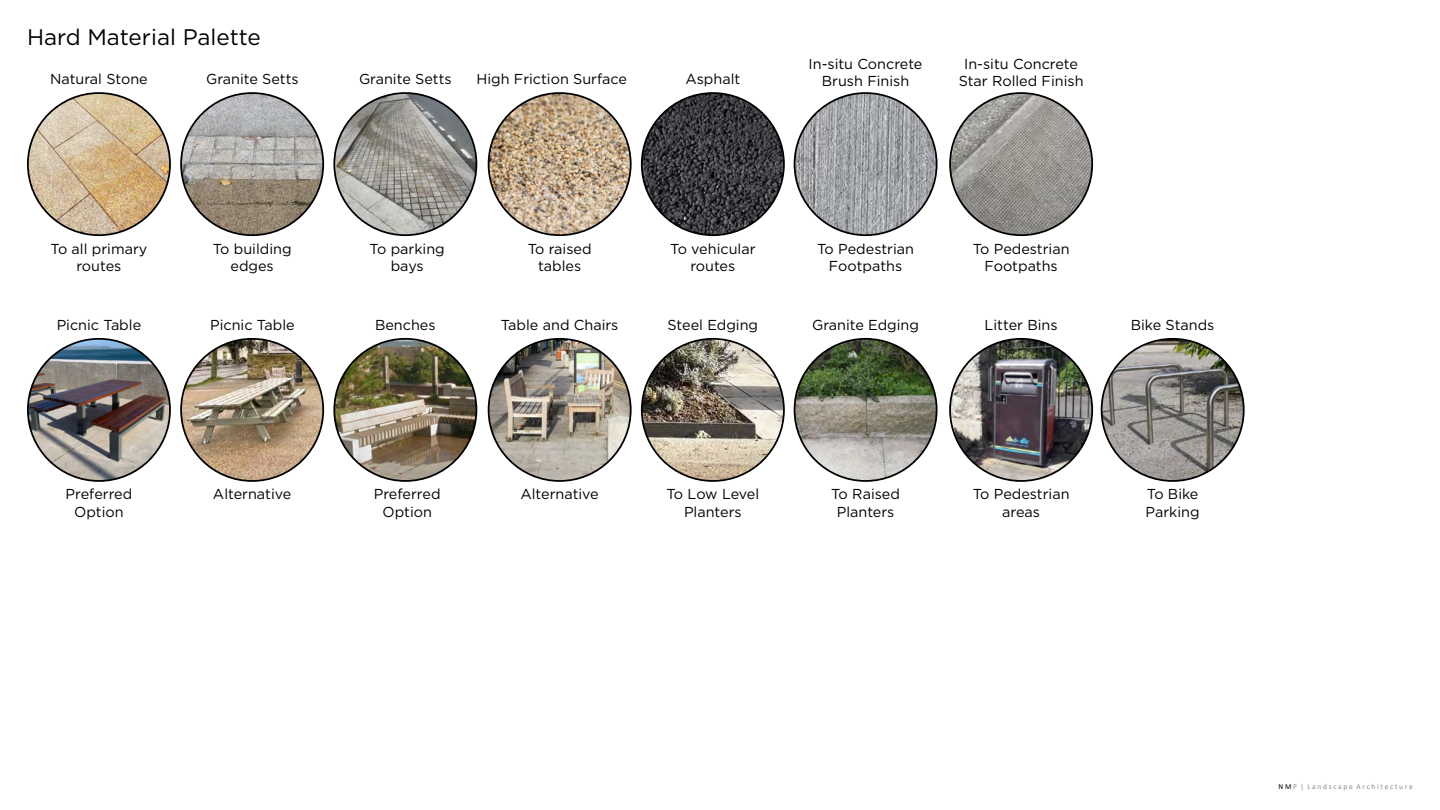
<style>
.page{position:relative;width:1440px;height:810px;background:#fff}
.page>*{position:absolute;margin:0;border:0;box-sizing:border-box;transform-origin:0 0}
.t1{font:22.5px "Gotham";color:#000}
.t2{font:14.4px/17.2px "Gotham";color:#000;text-align:center}
.t3{font:7.5px "Calibri";color:#868b90}
.s1{color:#000}
</style>
<div class="page">
<img style="left:334px;top:93px;width:142px;height:142px;border-radius:71px">
<img style="left:334px;top:339px;width:142px;height:142px;border-radius:71px">
<img style="left:28px;top:93px;width:142px;height:142px;border-radius:71px">
<img style="left:28px;top:339px;width:142px;height:142px;border-radius:71px">
<img style="left:489px;top:93px;width:142px;height:142px;border-radius:71px">
<img style="left:489px;top:339px;width:142px;height:142px;border-radius:71px">
<img style="left:181px;top:93px;width:142px;height:142px;border-radius:71px">
<img style="left:181px;top:339px;width:142px;height:142px;border-radius:71px">
<img style="left:642px;top:93px;width:142px;height:142px;border-radius:71px">
<img style="left:795px;top:93px;width:142px;height:142px;border-radius:71px">
<img style="left:950px;top:93px;width:142px;height:142px;border-radius:71px">
<img style="left:642px;top:339px;width:142px;height:142px;border-radius:71px">
<img style="left:795px;top:339px;width:142px;height:142px;border-radius:71px">
<img style="left:950px;top:339px;width:142px;height:142px;border-radius:71px">
<img style="left:1102px;top:339px;width:142px;height:142px;border-radius:71px">
<h1 class="t1" style="left:27px;top:23px;width:235px">Hard Material Palette</h1>
<p class="t2" style="left:50px;top:70px;width:99px">Natural Stone</p>
<p class="t2" style="left:206px;top:70px;width:94px">Granite Setts</p>
<p class="t2" style="left:359px;top:70px;width:94px">Granite Setts</p>
<p class="t2" style="left:476px;top:70px;width:152px">High Friction Surface</p>
<p class="t2" style="left:685px;top:70px;width:56px">Asphalt</p>
<p class="t2" style="left:809px;top:55px;width:115px">In-situ Concrete<br>Brush Finish</p>
<p class="t2" style="left:959px;top:55px;width:126px">In-situ Concrete<br>Star Rolled Finish</p>
<p class="t2" style="left:51px;top:240px;width:98px">To all primary routes</p>
<p class="t2" style="left:57px;top:315px;width:86px">Picnic Table</p>
<p class="t2" style="left:213px;top:240px;width:80px">To building edges</p>
<p class="t2" style="left:210px;top:315px;width:86px">Picnic Table</p>
<p class="t2" style="left:370px;top:240px;width:77px">To parking bays</p>
<p class="t2" style="left:528px;top:240px;width:65px">To raised tables</p>
<p class="t2" style="left:670px;top:240px;width:87px">To vehicular routes</p>
<p class="t2" style="left:817px;top:240px;width:98px">To Pedestrian<br>Footpaths</p>
<p class="t2" style="left:973px;top:240px;width:98px">To Pedestrian<br>Footpaths</p>
<p class="t2" style="left:375px;top:315px;width:62px">Benches</p>
<p class="t2" style="left:501px;top:315px;width:119px">Table and Chairs</p>
<p class="t2" style="left:668px;top:316px;width:92px">Steel Edging</p>
<p class="t2" style="left:812px;top:316px;width:108px">Granite Edging</p>
<p class="t2" style="left:985px;top:316px;width:74px">Litter Bins</p>
<p class="t2" style="left:1131px;top:316px;width:85px">Bike Stands</p>
<p class="t2" style="left:374px;top:485px;width:68px">Preferred</p>
<p class="t2" style="left:520px;top:485px;width:80px">Alternative</p>
<p class="t2" style="left:382px;top:503px;width:51px">Option</p>
<p class="t2" style="left:66px;top:485px;width:68px">Preferred<br>Option</p>
<p class="t2" style="left:831px;top:485px;width:70px">To Raised<br>Planters</p>
<p class="t2" style="left:973px;top:485px;width:98px">To Pedestrian areas</p>
<p class="t2" style="left:213px;top:485px;width:80px">Alternative</p>
<p class="t2" style="left:666px;top:485px;width:94px">To Low Level<br>Planters</p>
<p class="t2" style="left:1146px;top:485px;width:56px;text-align:left">To Bike<br>Parking</p>
<p class="t3" style="left:1279px;top:781px;width:136px"><span class="s1">N M</span> P | L a n d s c a p e A r c h i t e c t u r e</p>
</div>
